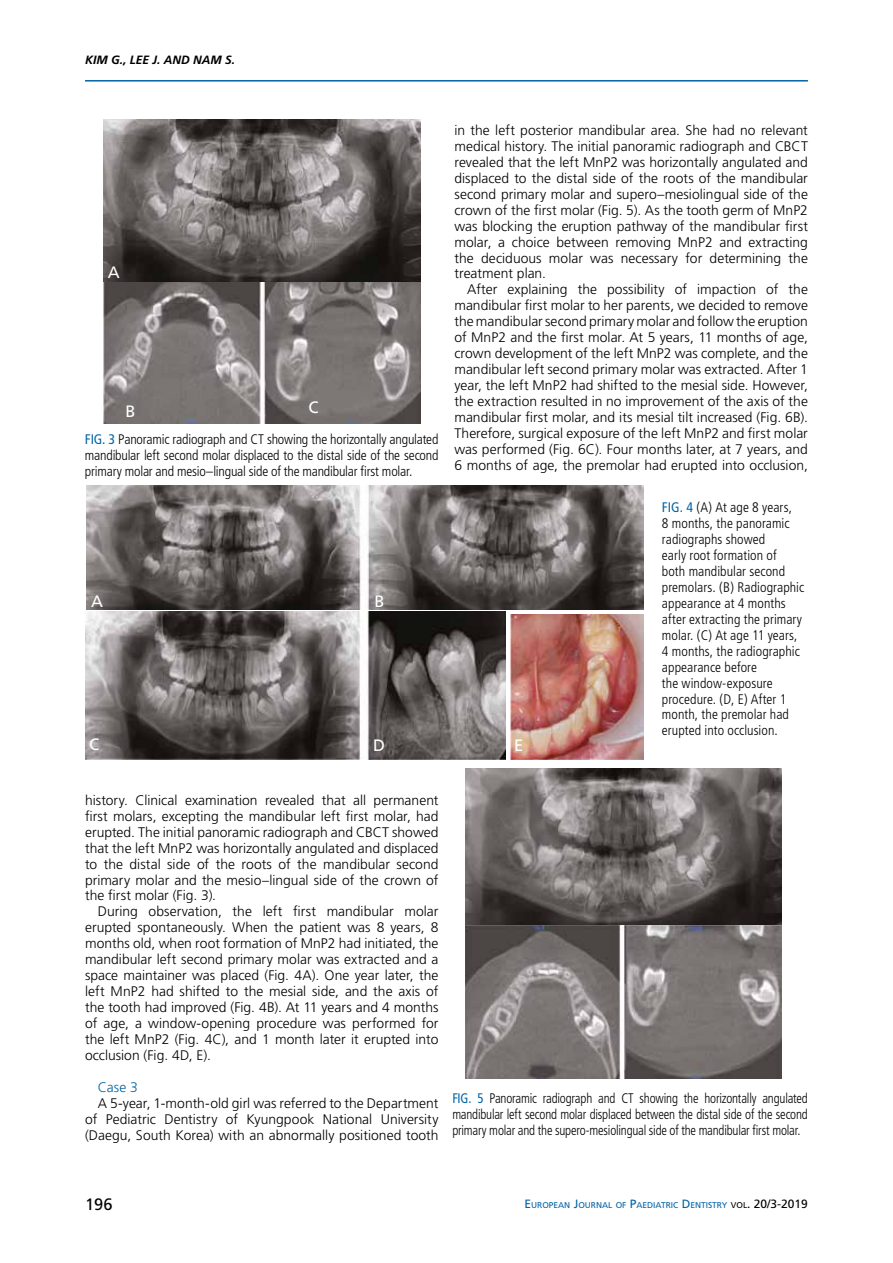
<style>
.page{position:relative;width:893px;height:1263px;background:#fff}
.page>*{position:absolute;margin:0;border:0;box-sizing:border-box;transform-origin:0 0}
.t1{font:16.5px "Frutiger";color:#fff}
.t2{font:16.5px "Frutiger";color:#000}
.t3{font:300 13.8px/15.9px "Frutiger LT Std";color:#000;text-align:justify}
.t4{font:300 condensed 13.8px/15.9px "Frutiger";letter-spacing:.005em;color:#000;text-align:justify}
.t5{font:300 condensed 13.8px/15.9px "Frutiger";letter-spacing:.005em;color:#000;text-align:justify;scale:.93 1}
.t6{font:300 13.8px "Frutiger LT Std";color:#0063a5}
.t7{font:italic 700 12px "Frutiger LT Std";color:#000}
.t8{font:8.4px "Frutiger";color:#0063a5}
.s1{font-weight:400;color:#0063a5}
.s2{font-size:12px}
.s3{color:#000}
.s4{font-size:12px;color:#000}
</style>
<div class="page">
<hr style="left:85px;top:80px;width:723px;height:2px;background:#0063a5">
<img style="left:104px;top:282px;width:316px;height:142px">
<img style="left:86px;top:486px;width:558px;height:123px">
<img style="left:465px;top:768px;width:317px;height:310px">
<img style="left:103px;top:119px;width:317px;height:163px">
<img style="left:86px;top:611px;width:419px;height:148px">
<img style="left:510px;top:614px;width:134px;height:145px">
<p class="t7" style="left:85px;top:53px;width:152px">KIM G., LEE J. AND NAM S.</p>
<p class="t1" style="left:108px;top:263px;width:13px">A</p>
<p class="t1" style="left:126px;top:402px;width:12px">B</p>
<p class="t1" style="left:308px;top:398px;width:12px">C</p>
<p class="t4" style="left:85px;top:432px;width:355px"><span class="s1">FIG. 3</span> Panoramic radiograph and CT showing the horizontally angulated mandibular left second molar displaced to the distal side of the second primary molar and mesio–lingual side of the mandibular first molar.</p>
<p class="t3" style="left:454px;top:122px;width:355px">in the left posterior mandibular area. She had no relevant medical history. The initial panoramic radiograph and CBCT revealed that the left MnP2 was horizontally angulated and displaced to the distal side of the roots of the mandibular second primary molar and supero–mesiolingual side of the crown of the first molar (Fig. 5). As the tooth germ of MnP2 was blocking the eruption pathway of the mandibular first molar, a choice between removing MnP2 and extracting the deciduous molar was necessary for determining the treatment plan.</p>
<p class="t3" style="left:454px;top:282px;width:355px;text-indent:13px">After explaining the possibility of impaction of the mandibular first molar to her parents, we decided to remove the mandibular second primary molar and follow the eruption of MnP2 and the first molar. At 5 years, 11 months of age, crown development of the left MnP2 was complete, and the mandibular left second primary molar was extracted. After 1 year, the left MnP2 had shifted to the mesial side. However, the extraction resulted in no improvement of the axis of the mandibular first molar, and its mesial tilt increased (Fig. 6B).<br>Therefore, surgical exposure of the left MnP2 and first molar was performed (Fig. 6C). Four months later, at 7 years, and 6 months of age, the premolar had erupted into occlusion,</p>
<p class="t1" style="left:91px;top:591px;width:13px">A</p>
<p class="t1" style="left:374px;top:591px;width:12px">B</p>
<p class="t1" style="left:89px;top:735px;width:12px">C</p>
<p class="t1" style="left:373px;top:735px;width:13px">D</p>
<p class="t1" style="left:514px;top:735px;width:11px">E</p>
<p class="t4" style="left:662px;top:500px;width:144px;text-align:left"><span class="s1">FIG. 4</span> (A) At age 8 years,<br>8 months, the panoramic radiographs showed<br>early root formation of<br>both mandibular second premolars. (B) Radiographic appearance at 4 months after extracting the primary molar. (C) At age 11 years,<br>4 months, the radiographic appearance before<br>the window-exposure procedure. (D, E) After 1 month, the premolar had erupted into occlusion.</p>
<p class="t3" style="left:85px;top:792px;width:355px">history. Clinical examination revealed that all permanent first molars, excepting the mandibular left first molar, had erupted. The initial panoramic radiograph and CBCT showed that the left MnP2 was horizontally angulated and displaced to the distal side of the roots of the mandibular second primary molar and the mesio–lingual side of the crown of the first molar (Fig. 3).</p>
<p class="t3" style="left:85px;top:904px;width:355px;text-indent:13px">During observation, the left first mandibular molar erupted spontaneously. When the patient was 8 years, 8 months old, when root formation of MnP2 had initiated, the mandibular left second primary molar was extracted and a space maintainer was placed (Fig. 4A). One year later, the left MnP2 had shifted to the mesial side, and the axis of the tooth had improved (Fig. 4B). At 11 years and 4 months of age, a window-opening procedure was performed for the left MnP2 (Fig. 4C), and 1 month later it erupted into occlusion (Fig. 4D, E).</p>
<p class="t6" style="left:98px;top:1079px;width:42px">Case 3</p>
<p class="t3" style="left:85px;top:1095px;width:355px;text-indent:13px">A 5-year, 1-month-old girl was referred to the Department of Pediatric Dentistry of Kyungpook National University (Daegu, South Korea) with an abnormally positioned tooth</p>
<p class="t5" style="left:452px;top:1091px;width:384px"><span class="s1">FIG. 5</span> Panoramic radiograph and CT showing the horizontally angulated mandibular left second molar displaced between the distal side of the second primary molar and the supero-mesiolingual side of the mandibular first molar.</p>
<p class="t2" style="left:85px;top:1194px;width:29px">196</p>
<p class="t8" style="left:524px;top:1200px;width:285px"><span class="s2">E</span>UROPEAN <span class="s2">J</span>OURNAL OF <span class="s2">P</span>AE DIATRIC <span class="s2">D</span> E NTISTRY <span class="s3">VOL</span><span class="s4">. 20/3-2019</span></p>
</div>
